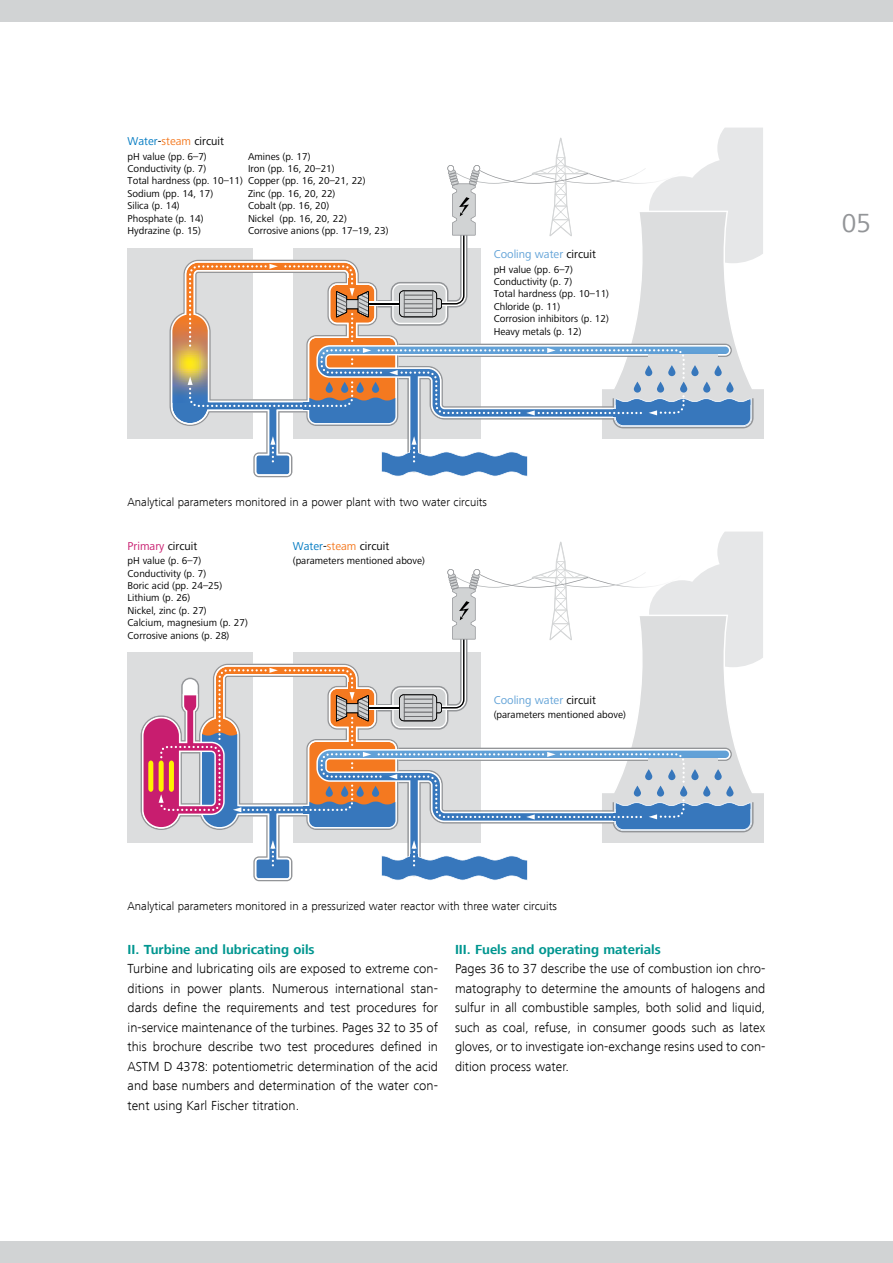
<style>
.page{position:relative;width:893px;height:1263px;background:#fff}
.page>*{position:absolute;margin:0;border:0;box-sizing:border-box;transform-origin:0 0}
.t1{font:27px "Frutiger Next LT";color:#939598}
.t2{font:300 13.5px/19.5px "Frutiger Next LT";color:#000;text-align:justify}
.t3{font:700 13.5px "Frutiger Next LT";color:#009690}
.t4{font:300 12px "Frutiger Next LT";color:#000}
.t5{font:11.85px "Frutiger Next LT";color:#61a2d7}
.t6{font:11.85px "Frutiger Next LT";color:#000}
.t7{font:11.85px "Frutiger Next LT";color:#c81d6f}
.t8{font:10.35px/12.5px "Frutiger Next LT";color:#000}
.s1{color:#007ac2}
.s2{color:#f47920}
.s3{color:#000}
</style>
<div class="page">
<div style="left:0;top:1242px;width:893px;height:21px;background:#d1d3d4"></div>
<div style="left:0;top:0;width:893px;height:21px;background:#d1d3d4"></div>
<div style="left:128px;top:652px;width:125px;height:191px;background:#dcddde"></div>
<svg style="left:141px;top:531px;width:623px;height:350px"></svg>
<div style="left:128px;top:248px;width:125px;height:191px;background:#dcddde"></div>
<svg style="left:170px;top:128px;width:594px;height:348px"></svg>
<p class="t6" style="left:128px;top:135px;width:98px"><span class="s1">Water</span>-<span class="s2">steam</span> circuit</p>
<p class="t8" style="left:128px;top:150px;width:117px">pH value (pp. 6–7)<br>Conductivity (p. 7)<br>Total hardness (pp. 10–11)<br>Sodium (pp. 14, 17)<br>Silica (p. 14)<br>Phosphate (p. 14)<br>Hydrazine (p. 15)</p>
<p class="t8" style="left:248px;top:150px;width:142px">Amines (p. 17)<br>Iron (pp. 16, 20–21)<br>Copper (pp. 16, 20–21, 22)<br>Zinc (pp. 16, 20, 22)<br>Cobalt (pp. 16, 20)<br>Nickel (pp. 16, 20, 22)<br>Corrosive anions (pp. 17–19, 23)</p>
<p class="t5" style="left:494px;top:247px;width:104px">Cooling water <span class="s3">circuit</span></p>
<p class="t8" style="left:494px;top:263px;width:117px">pH value (pp. 6–7)<br>Conductivity (p. 7)<br>Total hardness (pp. 10–11)<br>Chloride (p. 11)<br>Corrosion inhibitors (p. 12)<br>Heavy metals (p. 12)</p>
<p class="t4" style="left:128px;top:496px;width:361px">Analytical parameters monitored in a power plant with two water circuits</p>
<p class="t6" style="left:293px;top:540px;width:98px"><span class="s1">Water</span>-<span class="s2">steam</span> circuit</p>
<p class="t7" style="left:128px;top:540px;width:71px">Primary <span class="s3">circuit</span></p>
<p class="t8" style="left:128px;top:555px;width:122px">pH value (p. 6–7)<br>Conductivity (p. 7)<br>Boric acid (pp. 24–25)<br>Lithium (p. 26)<br>Nickel, zinc (p. 27)<br>Calcium, magnesium (p. 27)<br>Corrosive anions (p. 28)</p>
<p class="t8" style="left:293px;top:555px;width:134px">(parameters mentioned above)</p>
<p class="t5" style="left:494px;top:693px;width:104px">Cooling water <span class="s3">circuit</span></p>
<p class="t8" style="left:494px;top:708px;width:134px">(parameters mentioned above)</p>
<p class="t4" style="left:128px;top:899px;width:431px">Analytical parameters monitored in a pressurized water reactor with three water circuits</p>
<p class="t3" style="left:128px;top:942px;width:189px">II. Turbine and lubricating oils</p>
<p class="t2" style="left:128px;top:959px;width:312px">Turbine and lubricating oils are exposed to extreme con&shy;ditions in power plants. Numerous international stan&shy;dards define the requirements and test procedures for in-service maintenance of the turbines. Pages 32 to 35 of this brochure describe two test procedures defined in ASTM D 4378: potentiometric determination of the acid and base numbers and determination of the water con&shy;tent using Karl Fischer titration.</p>
<p class="t3" style="left:455px;top:942px;width:207px">III. Fuels and operating materials</p>
<p class="t2" style="left:455px;top:959px;width:312px">Pages 36 to 37 describe the use of combustion ion chro&shy;matography to determine the amounts of halogens and sulfur in all combustible samples, both solid and liquid, such as coal, refuse, in consumer goods such as latex gloves, or to investigate ion-exchange resins used to con&shy;dition process water.</p>
<h1 class="t1" style="left:842px;top:208px;width:31px">05</h1>
</div>
